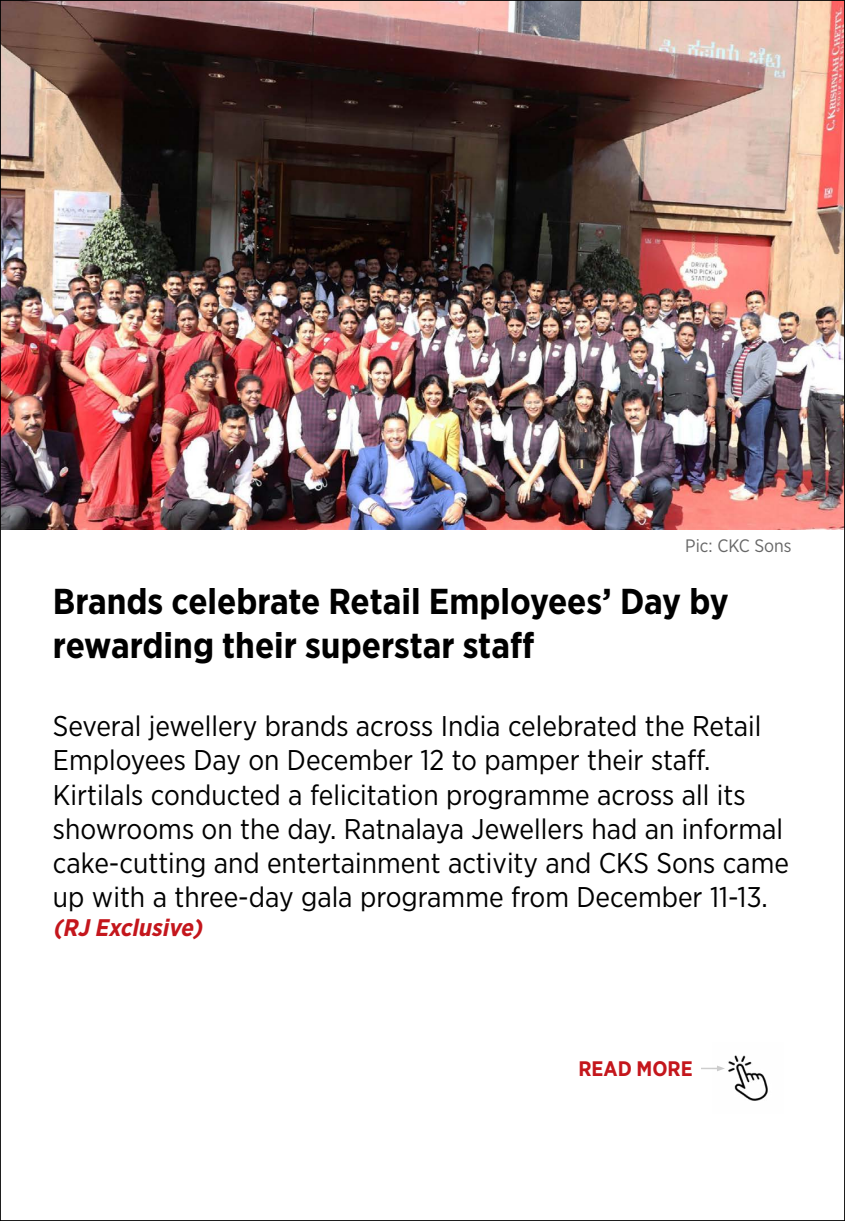
<style>
.page{position:relative;width:845px;height:1221px;background:#fff}
.page>*{position:absolute;margin:0;border:0;box-sizing:border-box;transform-origin:0 0}
.t1{font:700 36px/43.2px "Gotham Narrow";color:#000}
.t2{font:28.5px/34.2px "Gotham Narrow";color:#000}
.t3{font:italic 700 24px "Gotham Narrow";color:#c4161c}
.t4{font:700 21px "Gotham Narrow";color:#c4161c}
.t5{font:18px "Gotham Narrow";color:#666}
</style>
<div class="page">
<img style="left:2px;top:2px;width:840px;height:527px">
<img style="left:724px;top:1055px;width:44px;height:46px">
<svg style="left:701px;top:1065px;width:23px;height:6px"></svg>
<p class="t5" style="left:685px;top:534px;width:108px">Pic: CKC Sons</p>
<p class="t1" style="left:53px;top:580px;width:676px">Brands celebrate Retail Employees’ Day by rewarding their superstar staff</p>
<p class="t2" style="left:53px;top:708px;width:737px">Several jewellery brands across India celebrated the Retail Employees Day on December 12 to pamper their staff.<br>Kirtilals conducted a felicitation programme across all its showrooms on the day. Ratnalaya Jewellers had an informal cake-cutting and entertainment activity and CKS Sons came up with a three-day gala programme from December 11-13.</p>
<p class="t3" style="left:53px;top:912px;width:156px">(RJ Exclusive)</p>
<p class="t4" style="left:578px;top:1055px;width:116px">READ MORE</p>
</div>
